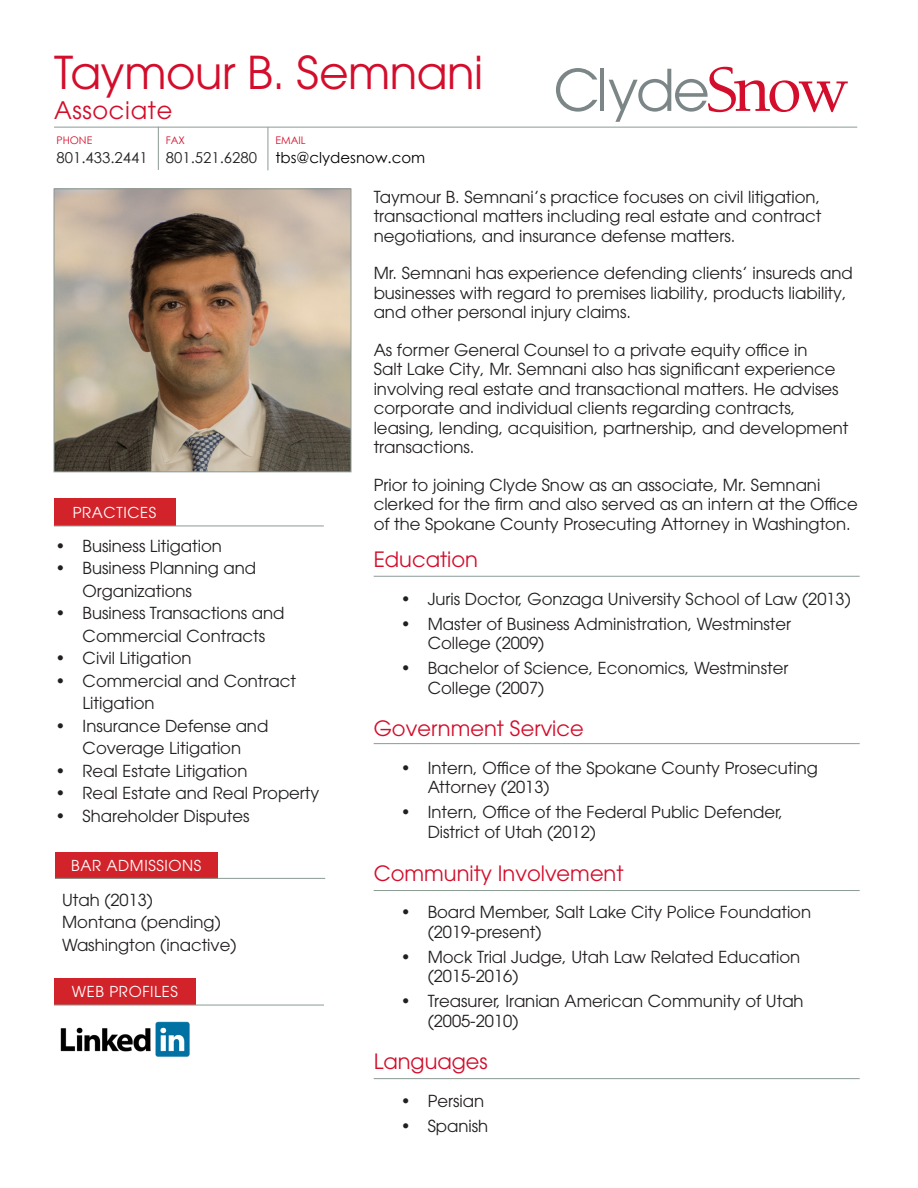
<style>
.page{position:relative;width:918px;height:1188px;background:#fff}
.page>*{position:absolute;margin:0;border:0;box-sizing:border-box;transform-origin:0 0}
.t1{font:57px "ITC Avant Garde Std";letter-spacing:-.04em;color:#7c8687}
.t2{font:45px "ITC Avant Garde Std";letter-spacing:-.01em;color:#d30d2b}
.t3{font:24px "ITC Avant Garde Std";letter-spacing:.03em;color:#d30d2b}
.t4{font:21px "ITC Avant Garde Std";color:#d30d2b}
.t5{font:16.5px/19.5px "ITC Avant Garde Std";color:#231f20}
.t6{font:15px "ITC Avant Garde Std";letter-spacing:.04em;color:#fff}
.t7{font:15px "Century Gothic";color:#231f20}
.t8{font:15px "Century Gothic";color:#000}
.t9{font:10.5px "Century Gothic";color:#d30d2b}
.s1{font-family:"Berkeley Std";font-weight:500;font-size:67.5px;color:#d30d2b}
.s2{font-family:"Berkeley Std";font-weight:500;font-size:69px;color:#d30d2b}
</style>
<div class="page">
<img style="left:56px;top:191px;width:293px;height:279px">
<div style="left:54px;top:189px;width:297px;height:283px;border:1px solid #8b9b93"></div>
<hr style="left:374px;top:743px;width:486px;height:1px;background:#8b9b93">
<div style="left:54px;top:978px;width:142px;height:27px;background:#d2232a"></div>
<hr style="left:54px;top:1005px;width:270px;height:1px;background:#8b9b93">
<hr style="left:54px;top:127px;width:803px;height:1px;background:#8b9b93">
<hr style="left:158px;top:127px;width:1px;height:43px;background:#8b9b93">
<hr style="left:268px;top:127px;width:1px;height:43px;background:#8b9b93">
<div style="left:55px;top:852px;width:162px;height:27px;background:#d2232a"></div>
<hr style="left:55px;top:878px;width:270px;height:1px;background:#8b9b93">
<div style="left:54px;top:498px;width:121px;height:28px;background:#d2232a"></div>
<hr style="left:54px;top:526px;width:270px;height:1px;background:#8b9b93">
<hr style="left:374px;top:576px;width:486px;height:1px;background:#8b9b93">
<img style="left:61px;top:1021px;width:128px;height:35px">
<hr style="left:374px;top:890px;width:486px;height:1px;background:#8b9b93">
<hr style="left:374px;top:1078px;width:486px;height:1px;background:#8b9b93">
<p class="t2" style="left:54px;top:44px;width:431px">Taymour B. Semnani</p>
<p class="t3" style="left:54px;top:95px;width:120px">Associate</p>
<p class="t9" style="left:56px;top:133px;width:37px">PHONE</p>
<p class="t9" style="left:166px;top:133px;width:21px">FAX</p>
<p class="t9" style="left:275px;top:133px;width:32px">EMAIL</p>
<p class="t7" style="left:56px;top:147px;width:93px">801.433.2441</p>
<p class="t7" style="left:166px;top:147px;width:93px">801.521.6280</p>
<p class="t8" style="left:275px;top:147px;width:151px">tbs@clydesnow.com</p>
<p class="t1" style="left:554px;top:55px;width:296px">Clyde<span class="s1">S</span><span class="s2">now</span></p>
<p class="t6" style="left:73px;top:503px;width:85px">PRACTICES</p>
<p class="t5" style="left:56px;top:536px;width:168px">• Business Litigation</p>
<p class="t5" style="left:83px;top:557px;width:175px;line-height:22.5px;text-indent:-27px">• Business Planning and<br>Organizations</p>
<p class="t5" style="left:56px;top:602px;width:230px;line-height:22.5px;text-align:center">• Business Transactions and<br>Commercial Contracts</p>
<p class="t5" style="left:56px;top:648px;width:137px">• Civil Litigation</p>
<p class="t5" style="left:83px;top:669px;width:215px;line-height:22.5px;text-indent:-27px">• Commercial and Contract<br>Litigation</p>
<p class="t5" style="left:56px;top:714px;width:214px;line-height:22.5px;text-align:center">• Insurance Defense and<br>Coverage Litigation</p>
<p class="t5" style="left:56px;top:761px;width:193px">• Real Estate Litigation</p>
<p class="t5" style="left:56px;top:783px;width:265px">• Real Estate and Real Property</p>
<p class="t5" style="left:56px;top:806px;width:195px">• Shareholder Disputes</p>
<p class="t6" style="left:71px;top:856px;width:132px">BAR ADMISSIONS</p>
<p class="t5" style="left:62px;top:890px;width:93px">Utah (2013)</p>
<p class="t5" style="left:62px;top:912px;width:160px">Montana (pending)</p>
<p class="t5" style="left:62px;top:935px;width:176px">Washington (inactive)</p>
<p class="t6" style="left:72px;top:983px;width:107px">WEB PROFILES</p>
<p class="t5" style="left:374px;top:187px;width:449px;text-align:justify">Taymour B. Semnani’s practice focuses on civil litigation, transactional matters including real estate and contract negotiations, and insurance defense matters.</p>
<p class="t5" style="left:374px;top:263px;width:481px">Mr. Semnani has experience defending clients’ insureds and businesses with regard to premises liability, products liability, and other personal injury claims.</p>
<p class="t5" style="left:374px;top:340px;width:476px">As former General Counsel to a private equity office in<br>Salt Lake City, Mr. Semnani also has significant experience involving real estate and transactional matters. He advises corporate and individual clients regarding contracts, leasing, lending, acquisition, partnership, and development transactions.</p>
<p class="t5" style="left:374px;top:475px;width:486px">Prior to joining Clyde Snow as an associate, Mr. Semnani clerked for the firm and also served as an intern at the Office of the Spokane County Prosecuting Attorney in Washington.</p>
<p class="t4" style="left:374px;top:546px;width:106px">Education</p>
<p class="t5" style="left:401px;top:589px;width:452px">• Juris Doctor, Gonzaga University School of Law (2013)</p>
<p class="t5" style="left:428px;top:614px;width:365px;text-indent:-27px">• Master of Business Administration, Westminster<br>College (2009)</p>
<p class="t5" style="left:428px;top:658px;width:362px;text-indent:-27px">• Bachelor of Science, Economics, Westminster<br>College (2007)</p>
<p class="t4" style="left:374px;top:716px;width:212px">Government Service</p>
<p class="t5" style="left:428px;top:758px;width:392px;text-indent:-27px">• Intern, Office of the Spokane County Prosecuting<br>Attorney (2013)</p>
<p class="t5" style="left:428px;top:802px;width:357px;text-indent:-27px">• Intern, Office of the Federal Public Defender,<br>District of Utah (2012)</p>
<p class="t4" style="left:374px;top:860px;width:251px">Community Involvement</p>
<p class="t5" style="left:428px;top:902px;width:385px;text-indent:-27px">• Board Member, Salt Lake City Police Foundation (2019-present)</p>
<p class="t5" style="left:428px;top:947px;width:374px;text-indent:-27px">• Mock Trial Judge, Utah Law Related Education (2015‑2016)</p>
<p class="t5" style="left:428px;top:991px;width:378px;text-indent:-27px">• Treasurer, Iranian American Community of Utah (2005‑2010)</p>
<p class="t4" style="left:374px;top:1049px;width:116px">Languages</p>
<p class="t5" style="left:401px;top:1091px;width:85px">• Persian</p>
<p class="t5" style="left:401px;top:1116px;width:89px">• Spanish</p>
</div>
